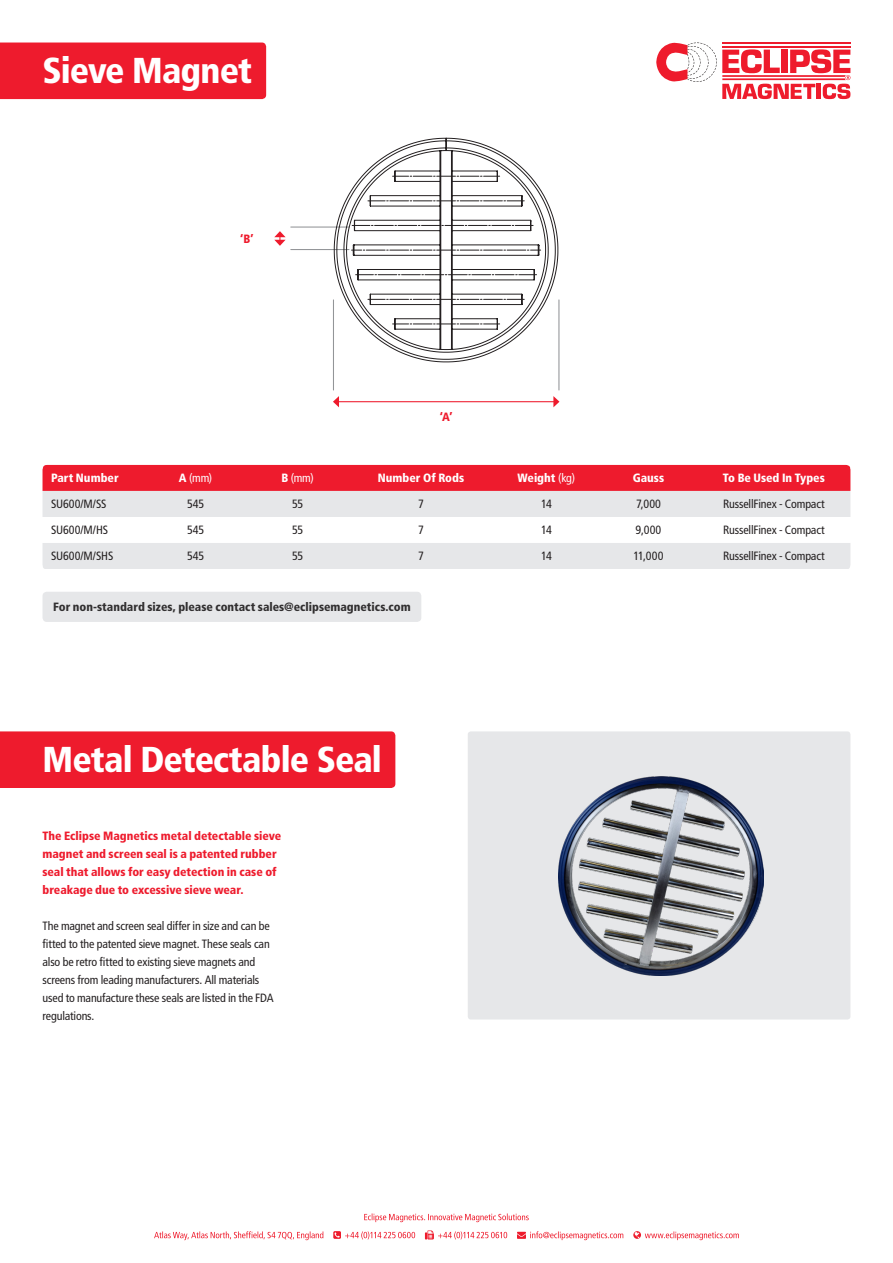
<style>
.page{position:relative;width:893px;height:1263px;background:#fff}
.page>*{position:absolute;margin:0;border:0;box-sizing:border-box;transform-origin:0 0}
.t1{font:900 condensed 36px "Frutiger";letter-spacing:-.025em;color:#fff}
.t2{font:condensed 12px/18px "Frutiger";letter-spacing:-.015em;color:#231f20}
.t3{font:900 condensed 12px/18px "Frutiger";letter-spacing:-.005em;color:#ee1b2d}
.t4{font:900 condensed 12px "Frutiger";color:#312f30}
.t5{font:900 condensed 12px "Frutiger";color:#fff}
.t6{font:condensed 12px "Frutiger";color:#fff}
.s1{font-weight:900}
.s2{font-weight:400}
</style>
<div class="page">
<svg style="left:656px;top:43px;width:194px;height:56px"></svg>
<svg style="left:364px;top:1213px;width:165px;height:9px"></svg>
<svg style="left:154px;top:1230px;width:585px;height:10px"></svg>
<div style="left:43px;top:491px;width:807px;height:78px;background:#e6e7e9"></div>
<svg style="left:43px;top:517px;width:807px;height:26px"></svg>
<svg style="left:42px;top:464px;width:809px;height:27px;background:#ee2435"></svg>
<svg style="left:846px;top:565px;width:4px;height:4px"></svg>
<svg style="left:43px;top:565px;width:4px;height:4px"></svg>
<div style="left:0;top:43px;width:266px;height:56px;background:#ee1b2d"></div>
<div style="left:0;top:731px;width:395px;height:57px;background:#ee1b2d"></div>
<div style="left:468px;top:731px;width:382px;height:288px;background:#e6e7e9;border-radius:3px"></div>
<hr style="left:338px;top:401px;width:216px;height:1px;background:#ee1b2d">
<svg style="left:553px;top:396px;width:6px;height:11px"></svg>
<svg style="left:333px;top:396px;width:6px;height:11px"></svg>
<hr style="left:558px;top:300px;width:1px;height:90px;background:#939598">
<hr style="left:333px;top:300px;width:1px;height:90px;background:#939598">
<svg style="left:274px;top:231px;width:12px;height:15px"></svg>
<hr style="left:291px;top:249px;width:58px;height:1px;background:#939598">
<hr style="left:291px;top:226px;width:58px;height:2px;background:#939598">
<img style="left:558px;top:776px;width:205px;height:200px">
<svg style="left:333px;top:137px;width:226px;height:226px"></svg>
<svg style="left:393px;top:176px;width:107px;height:1px"></svg>
<svg style="left:351px;top:250px;width:190px;height:1px"></svg>
<svg style="left:352px;top:225px;width:181px;height:1px"></svg>
<svg style="left:368px;top:200px;width:156px;height:1px"></svg>
<svg style="left:356px;top:274px;width:181px;height:1px"></svg>
<svg style="left:368px;top:299px;width:156px;height:1px"></svg>
<svg style="left:393px;top:324px;width:107px;height:1px"></svg>
<div style="left:43px;top:592px;width:378px;height:30px;background:#e6e7e9;border-radius:4px"></div>
<p class="t1" style="left:43px;top:49px;width:211px">Sieve Magnet</p>
<p class="t3" style="left:240px;top:230px;width:15px">‘B’</p>
<p class="t3" style="left:440px;top:408px;width:14px">‘A’</p>
<p class="t5" style="left:51px;top:471px;width:69px">Part Number</p>
<p class="t6" style="left:179px;top:471px;width:35px"><span class="s1">A</span> (mm)</p>
<p class="t6" style="left:281px;top:471px;width:34px"><span class="s1">B</span> (mm)</p>
<p class="t5" style="left:378px;top:471px;width:88px">Number Of Rods</p>
<p class="t5" style="left:518px;top:471px;width:59px">Weight <span class="s2">(kg)</span></p>
<p class="t5" style="left:633px;top:471px;width:33px">Gauss</p>
<p class="t5" style="left:723px;top:471px;width:103px">To Be Used In Types</p>
<p class="t2" style="left:51px;top:495px;width:57px">SU600/M/SS</p>
<p class="t2" style="left:187px;top:495px;width:19px">545</p>
<p class="t2" style="left:292px;top:495px;width:13px">55</p>
<p class="t2" style="left:418px;top:495px;width:7px">7</p>
<p class="t2" style="left:541px;top:495px;width:12px">14</p>
<p class="t2" style="left:636px;top:495px;width:26px">7,000</p>
<p class="t2" style="left:723px;top:495px;width:103px">RussellFinex - Compact</p>
<p class="t2" style="left:51px;top:521px;width:59px">SU600/M/HS</p>
<p class="t2" style="left:187px;top:521px;width:19px">545</p>
<p class="t2" style="left:292px;top:521px;width:13px">55</p>
<p class="t2" style="left:418px;top:521px;width:7px">7</p>
<p class="t2" style="left:541px;top:521px;width:12px">14</p>
<p class="t2" style="left:636px;top:521px;width:27px">9,000</p>
<p class="t2" style="left:723px;top:521px;width:103px">RussellFinex - Compact</p>
<p class="t2" style="left:51px;top:547px;width:64px">SU600/M/SHS</p>
<p class="t2" style="left:187px;top:547px;width:19px">545</p>
<p class="t2" style="left:292px;top:547px;width:13px">55</p>
<p class="t2" style="left:418px;top:547px;width:7px">7</p>
<p class="t2" style="left:541px;top:547px;width:12px">14</p>
<p class="t2" style="left:633px;top:547px;width:31px">11,000</p>
<p class="t2" style="left:723px;top:547px;width:103px">RussellFinex - Compact</p>
<p class="t4" style="left:53px;top:600px;width:359px">For non-standard sizes, please contact sales@eclipsemagnetics.com</p>
<p class="t1" style="left:43px;top:738px;width:341px">Metal Detectable Seal</p>
<p class="t3" style="left:43px;top:826px;width:240px">The Eclipse Magnetics metal detectable sieve magnet and screen seal is a patented rubber seal that allows for easy detection in case of breakage due to excessive sieve wear.</p>
<p class="t2" style="left:43px;top:916px;width:233px">The magnet and screen seal differ in size and can be fitted to the patented sieve magnet. These seals can also be retro fitted to existing sieve magnets and screens from leading manufacturers. All materials used to manufacture these seals are listed in the FDA regulations.</p>
</div>
